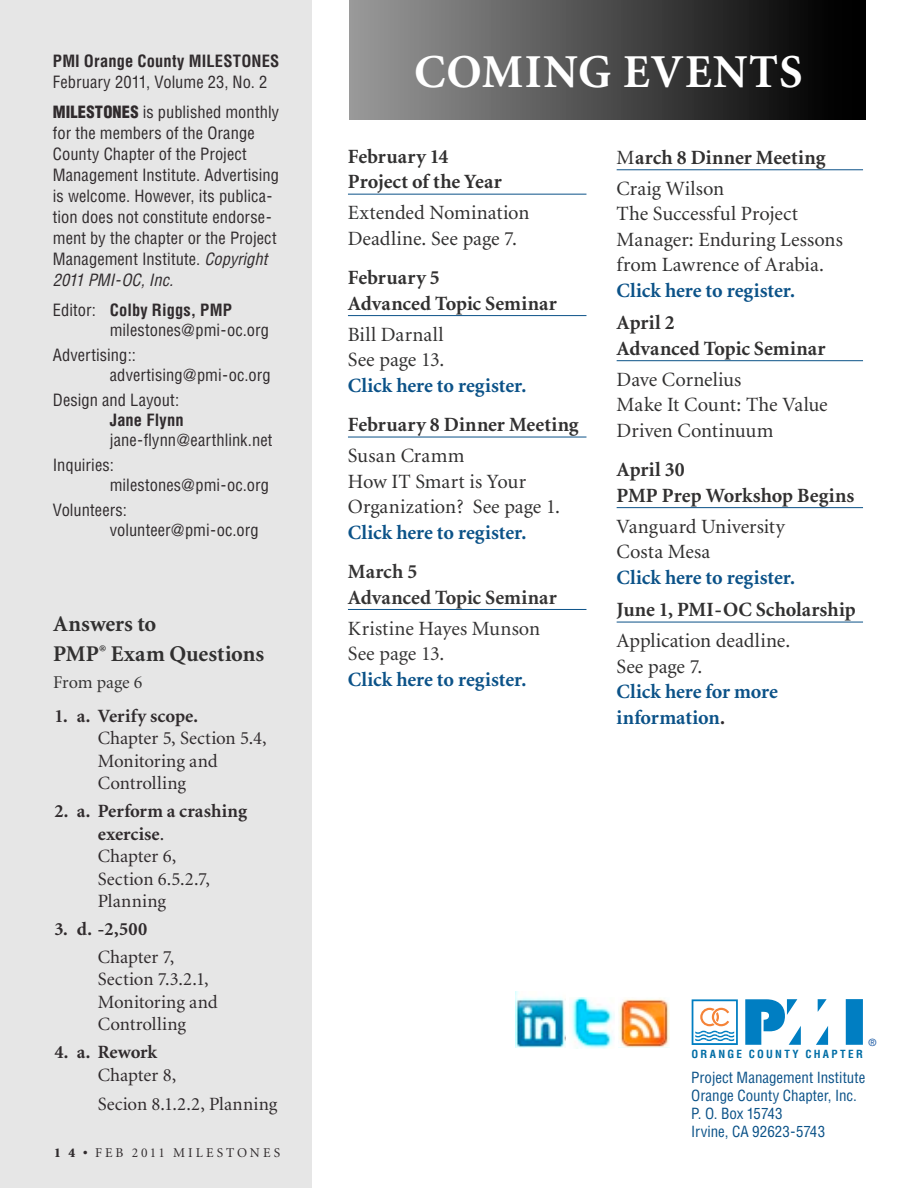
<style>
.page{position:relative;width:918px;height:1188px;background:#fff}
.page>*{position:absolute;margin:0;border:0;box-sizing:border-box;transform-origin:0 0}
.t1{font:700 47.25px "Minion";letter-spacing:.025em;color:#fff}
.t2{font:700 22.5px/30.3px "Minion";color:#313030}
.t3{font:20.25px/25.5px "Minion";color:#313030}
.t4{font:700 20.25px/25.5px "Minion";letter-spacing:.005em;color:#313030}
.t5{font:700 20.25px/25.5px "Minion";color:#0b5288}
.t6{font:20.25px/25.5px "Minion";color:#353434}
.t7{font:700 20.25px/25.5px "Minion";color:#353434}
.t8{font:18.75px/22.5px "Minion";color:#302b2d}
.t9{font:700 18.75px "Minion";color:#302b2d}
.t10{font:18px "Minion";letter-spacing:-.01em;color:#353434}
.t11{font:condensed 16.5px/21px "Helvetica";letter-spacing:.005em;color:#302b2d}
.t12{font:700 condensed 16.5px "Helvetica";letter-spacing:.01em;color:#302b2d}
.t13{font:condensed 15px/18px "Helvetica";color:#0b5288}
.t14{font:13.5px "Minion";letter-spacing:.225em;color:#302b2d}
.t15{font:700 condensed 10.95px "Helvetica";letter-spacing:.205em;color:#006da5}
.t16{font:10.05px "Helvetica";color:#1f5ca6}
.s1{font-weight:900}
.s2{font-style:italic}
.s3{font-weight:700}
.s4{font-weight:400}
.s5{color:#302b2d}
</style>
<div class="page">
<div style="left:0;top:0;width:311px;height:1188px;background:#e6e6e6"></div>
<svg style="left:818px;top:999px;width:9px;height:13px"></svg>
<div style="left:846px;top:999px;width:17px;height:46px;background:#007ec2"></div>
<svg style="left:816px;top:1026px;width:12px;height:19px"></svg>
<svg style="left:745px;top:999px;width:56px;height:46px"></svg>
<svg style="left:692px;top:999px;width:46px;height:46px"></svg>
<img style="left:618px;top:998px;width:52px;height:50px">
<img style="left:516px;top:991px;width:50px;height:57px">
<img style="left:571px;top:998px;width:43px;height:50px">
<hr style="left:348px;top:194px;width:238px;height:1px;background:#0b5288">
<hr style="left:348px;top:315px;width:238px;height:1px;background:#0b5288">
<hr style="left:348px;top:437px;width:238px;height:1px;background:#0b5288">
<hr style="left:348px;top:609px;width:238px;height:1px;background:#0b5288">
<hr style="left:617px;top:169px;width:246px;height:1px;background:#0b5288">
<hr style="left:617px;top:360px;width:246px;height:1px;background:#0b5288">
<hr style="left:617px;top:507px;width:246px;height:1px;background:#0b5288">
<hr style="left:617px;top:622px;width:246px;height:1px;background:#0b5288">
<div style="left:350px;top:0;width:515px;height:119px;background:linear-gradient(to right,#9b9b9b,#000)"></div>
<p class="t12" style="left:53px;top:51px;width:228px">PMI Orange County MILESTONES</p>
<p class="t11" style="left:53px;top:67px;width:228px;line-height:29.5px">February 2011, Volume 23, No. 2<br><span class="s1">MILESTONES</span> is published monthly</p>
<p class="t11" style="left:53px;top:122px;width:228px">for the members of the Orange<br>County Chapter of the Project<br>Management Institute. Advertising is welcome. However, its publica&shy;tion does not constitute endorse&shy;ment by the chapter or the Project<br>Management Institute. <span class="s2">Copyright<br>2011 PMI-OC, Inc.</span></p>
<p class="t11" style="left:110px;top:300px;width:161px;line-height:19.8px;text-indent:-57px">Editor: <span class="s3">Colby Riggs, PMP </span>milestones@pmi-oc.org</p>
<p class="t11" style="left:110px;top:345px;width:162px;line-height:19.8px;text-indent:-57px">Advertising:: advertising@pmi-oc.org</p>
<p class="t11" style="left:53px;top:390px;width:128px">Design and Layout:</p>
<p class="t12" style="left:110px;top:410px;width:75px">Jane Flynn</p>
<p class="t11" style="left:53px;top:427px;width:221px;line-height:25.2px;text-indent:57px">jane-flynn@earthlink.net<br>Inquiries:</p>
<p class="t11" style="left:53px;top:472px;width:218px;line-height:25.2px;text-indent:57px">milestones@pmi-oc.org<br>Volunteers:</p>
<p class="t11" style="left:110px;top:519px;width:150px">volunteer@pmi-oc.org</p>
<h2 class="t2" style="left:53px;top:610px;width:213px">Answers to<br>PMP<sup>®</sup> Exam Questions</h2>
<p class="t10" style="left:53px;top:674px;width:91px">From page 6</p>
<p class="t9" style="left:54px;top:706px;width:145px">1. a. Verify scope.</p>
<p class="t8" style="left:98px;top:728px;width:170px">Chapter 5, Section 5.4,<br>Monitoring and<br>Controlling</p>
<p class="t8" style="left:98px;top:801px;width:151px;text-indent:-43px"><span class="s3">2. a. Perform a crashing exercise</span>.<br>Chapter 6,<br>Section 6.5.2.7,<br>Planning</p>
<p class="t9" style="left:54px;top:919px;width:94px">3. d. -2,500</p>
<p class="t8" style="left:98px;top:946px;width:121px">Chapter 7,<br>Section 7.3.2.1,<br>Monitoring and<br>Controlling</p>
<p class="t9" style="left:54px;top:1043px;width:104px">4. a. Rework</p>
<p class="t8" style="left:98px;top:1061px;width:181px;line-height:29.4px">Chapter 8,<br>Secion 8.1.2.2, Planning</p>
<p class="t14" style="left:54px;top:1146px;width:227px"><span class="s1">1 4 •</span> FEB 2011 MILESTONES</p>
<h1 class="t1" style="left:414px;top:48px;width:390px">COMING EVENTS</h1>
<p class="t4" style="left:348px;top:144px;width:155px">February 14<br>Project of the Year</p>
<p class="t3" style="left:348px;top:201px;width:183px">Extended Nomination<br>Deadline. See page 7.</p>
<p class="t4" style="left:348px;top:266px;width:210px">February 5<br>Advanced Topic Seminar</p>
<p class="t3" style="left:348px;top:322px;width:98px">Bill Darnall<br>See page 13.</p>
<p class="t5" style="left:348px;top:373px;width:180px">Click here to register.</p>
<p class="t4" style="left:348px;top:413px;width:232px">February 8 Dinner Meeting</p>
<p class="t3" style="left:348px;top:444px;width:213px">Susan Cramm<br>How IT Smart is Your<br>Organization? See page 1.</p>
<p class="t5" style="left:348px;top:520px;width:180px">Click here to register.</p>
<p class="t7" style="left:348px;top:560px;width:210px">March 5<br>Advanced Topic Seminar</p>
<p class="t6" style="left:348px;top:616px;width:194px">Kristine Hayes Munson<br>See page 13.</p>
<p class="t5" style="left:348px;top:667px;width:180px">Click here to register.</p>
<p class="t4" style="left:617px;top:143px;width:210px;line-height:30.9px"><span class="s4">M</span>arch 8 Dinner Meeting<br><span class="s4">Craig Wilson</span></p>
<p class="t3" style="left:617px;top:202px;width:228px">The Successful Project<br>Manager: Enduring Lessons from Lawrence of Arabia.</p>
<p class="t5" style="left:617px;top:278px;width:180px">Click here to register.</p>
<p class="t4" style="left:617px;top:311px;width:210px">April 2<br>Advanced Topic Seminar</p>
<p class="t3" style="left:617px;top:367px;width:213px">Dave Cornelius<br>Make It Count: The Value<br>Driven Continuum</p>
<p class="t4" style="left:617px;top:458px;width:239px">April 30<br>PMP Prep Workshop Begins</p>
<p class="t3" style="left:617px;top:514px;width:170px">Vanguard University<br>Costa Mesa</p>
<p class="t5" style="left:617px;top:565px;width:180px">Click here to register.</p>
<p class="t4" style="left:617px;top:598px;width:241px">June 1, PMI-OC Scholarship</p>
<p class="t3" style="left:617px;top:629px;width:175px">Application deadline.<br>See page 7.</p>
<p class="t5" style="left:617px;top:680px;width:163px">Click here for more information<span class="s5">.</span></p>
<p class="t16" style="left:869px;top:1036px;width:9px">®</p>
<p class="t15" style="left:692px;top:1048px;width:173px">ORANGE COUNTY CHAPTER</p>
<p class="t13" style="left:691px;top:1068px;width:176px">Project Management Institute<br>Orange County Chapter, Inc.<br>P. O. Box 15743<br>Irvine, CA 92623-5743</p>
</div>
